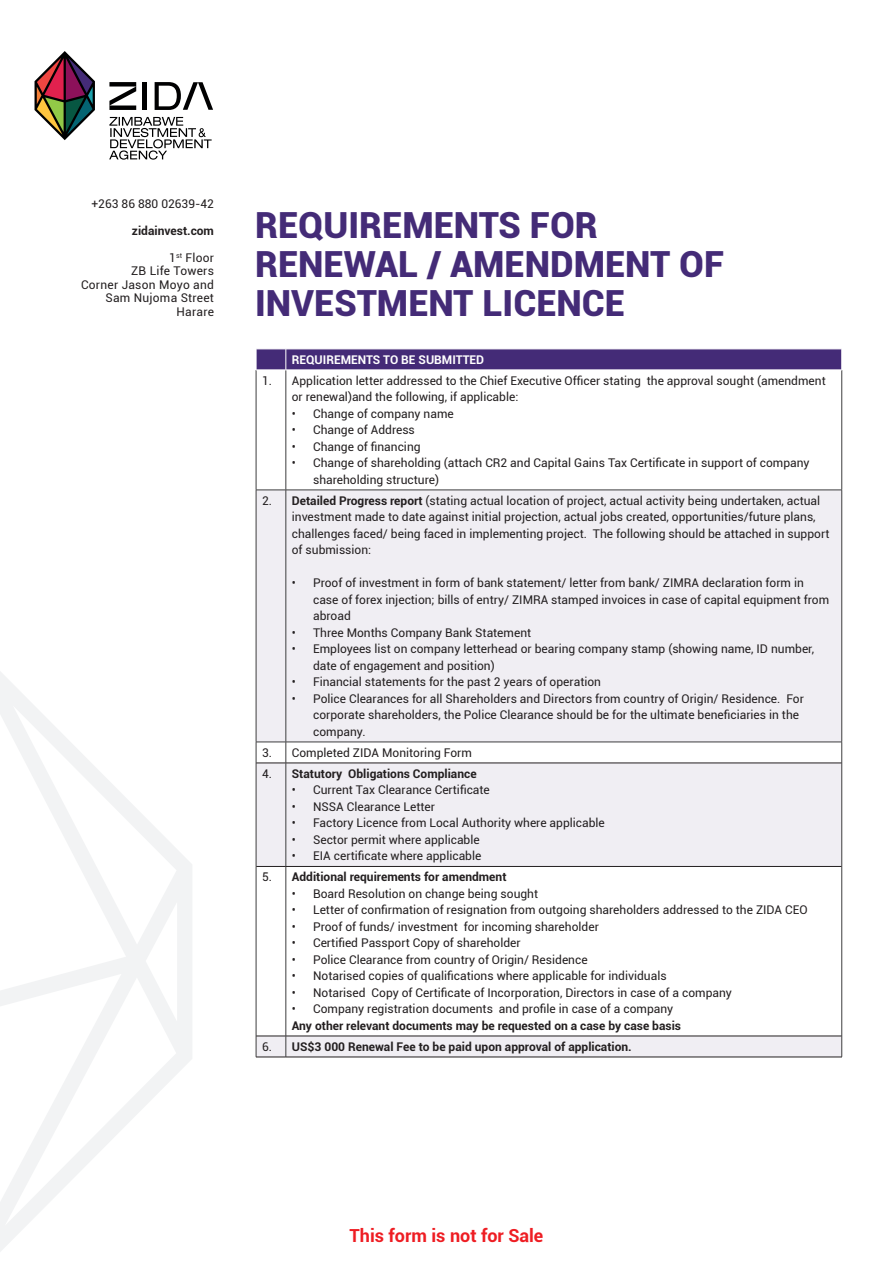
<style>
.page{position:relative;width:893px;height:1263px;background:#fff}
.page>*{position:absolute;margin:0;border:0;box-sizing:border-box;transform-origin:0 0}
.t1{font:900 36px/39px "Roboto";color:#442b77}
.t2{font:700 18px "Roboto";color:#ee1d23}
.t3{font:12px/16.5px "Roboto";color:#231f20}
.t4{font:700 12px "Roboto";color:#231f20}
.t5{font:12px/13.5px "Roboto";letter-spacing:.02em;color:#231f20;text-align:right}
.t6{font:700 12px "Roboto";color:#fff}
.s1{font-weight:700}
.s2{font-weight:400}
</style>
<div class="page">
<svg style="left:35px;top:51px;width:60px;height:89px"></svg>
<hr style="left:143px;top:82px;width:4px;height:28px;background:#000001">
<svg style="left:109px;top:82px;width:27px;height:28px"></svg>
<svg style="left:155px;top:82px;width:58px;height:28px"></svg>
<svg style="left:109px;top:117px;width:103px;height:43px"></svg>
<svg style="left:0;top:672px;width:192px;height:580px"></svg>
<svg style="left:257px;top:491px;width:584px;height:566px;fill:#f0eef3"></svg>
<hr style="left:256px;top:370px;width:1px;height:120px;background:#3e3e3f">
<hr style="left:286px;top:370px;width:1px;height:120px;background:#3e3e3f">
<hr style="left:841px;top:370px;width:1px;height:120px;background:#3e3e3f">
<hr style="left:256px;top:490px;width:30px;height:1px;background:#3e3e3f">
<hr style="left:256px;top:490px;width:1px;height:252px;background:#3e3e3f">
<hr style="left:286px;top:490px;width:556px;height:1px;background:#3e3e3f">
<hr style="left:286px;top:490px;width:1px;height:252px;background:#3e3e3f">
<hr style="left:841px;top:490px;width:1px;height:252px;background:#3e3e3f">
<hr style="left:256px;top:742px;width:30px;height:1px;background:#3e3e3f">
<svg style="left:256px;top:742px;width:1px;height:21px"></svg>
<hr style="left:286px;top:742px;width:556px;height:1px;background:#3e3e3f">
<svg style="left:286px;top:742px;width:1px;height:21px"></svg>
<svg style="left:841px;top:742px;width:1px;height:21px"></svg>
<hr style="left:256px;top:866px;width:1px;height:170px;background:#3e3e3f">
<hr style="left:286px;top:867px;width:1px;height:169px;background:#3e3e3f">
<hr style="left:841px;top:866px;width:1px;height:170px;background:#3e3e3f">
<svg style="left:256px;top:349px;width:586px;height:21px;background:#4e367e"></svg>
<hr style="left:256px;top:370px;width:30px;height:1px;background:#fff">
<hr style="left:286px;top:370px;width:556px;height:1px;background:#fff">
<hr style="left:256px;top:763px;width:1px;height:103px;background:#3e3e3f">
<hr style="left:256px;top:763px;width:30px;height:1px;background:#231f20">
<hr style="left:286px;top:763px;width:556px;height:1px;background:#231f20">
<hr style="left:286px;top:763px;width:1px;height:103px;background:#3e3e3f">
<hr style="left:841px;top:763px;width:1px;height:103px;background:#3e3e3f">
<hr style="left:256px;top:866px;width:30px;height:1px;background:#231f20">
<hr style="left:286px;top:866px;width:556px;height:1px;background:#231f20">
<svg style="left:256px;top:1037px;width:1px;height:20px"></svg>
<hr style="left:256px;top:1036px;width:30px;height:1px;background:#231f20">
<hr style="left:286px;top:1036px;width:556px;height:1px;background:#231f20">
<svg style="left:286px;top:1036px;width:1px;height:21px"></svg>
<svg style="left:841px;top:1036px;width:1px;height:21px"></svg>
<hr style="left:256px;top:1057px;width:30px;height:1px;background:#231f20">
<hr style="left:286px;top:1057px;width:556px;height:1px;background:#231f20">
<p class="t3" style="left:92px;top:195px;width:124px">+263 86 880 02639-42</p>
<p class="t4" style="left:132px;top:222px;width:84px">zidainvest.com</p>
<p class="t5" style="left:81px;top:250px;width:134px">1<sup>st</sup> Floor<br>ZB Life Towers<br>Corner Jason Moyo and<br>Sam Nujoma Street<br>Harare</p>
<h1 class="t1" style="left:255px;top:204px;width:471px">REQUIREMENTS FOR<br>RENEWAL / AMENDMENT OF<br>INVESTMENT LICENCE</h1>
<p class="t6" style="left:292px;top:351px;width:194px">REQUIREMENTS TO BE SUBMITTED</p>
<p class="t3" style="left:292px;top:372px;width:535px;text-indent:-30px">1. Application letter addressed to the Chief Executive Officer stating the approval sought (amendment or renewal)and the following, if applicable:</p>
<p class="t3" style="left:292px;top:405px;width:163px">• Change of company name</p>
<p class="t3" style="left:292px;top:421px;width:125px">• Change of Address</p>
<p class="t3" style="left:292px;top:438px;width:130px">• Change of financing</p>
<p class="t3" style="left:313px;top:454px;width:498px;text-indent:-21px">• Change of shareholding (attach CR2 and Capital Gains Tax Certificate in support of company shareholding structure)</p>
<p class="t3" style="left:292px;top:492px;width:539px;text-indent:-30px">2. <span class="s1">Detailed Progress report</span> (stating actual location of project, actual activity being undertaken, actual investment made to date against initial projection, actual jobs created, opportunities/future plans, challenges faced/ being faced in implementing project. The following should be attached in support of submission:</p>
<p class="t3" style="left:313px;top:574px;width:518px;text-indent:-21px">• Proof of investment in form of bank statement/ letter from bank/ ZIMRA declaration form in case of forex injection; bills of entry/ ZIMRA stamped invoices in case of capital equipment from abroad</p>
<p class="t3" style="left:292px;top:624px;width:241px">• Three Months Company Bank Statement</p>
<p class="t3" style="left:313px;top:640px;width:502px;text-indent:-21px">• Employees list on company letterhead or bearing company stamp (showing name, ID number, date of engagement and position)</p>
<p class="t3" style="left:292px;top:673px;width:311px">• Financial statements for the past 2 years of operation</p>
<p class="t3" style="left:313px;top:690px;width:492px;text-indent:-21px">• Police Clearances for all Shareholders and Directors from country of Origin/ Residence. For corporate shareholders, the Police Clearance should be for the ultimate beneficiaries in the company.</p>
<p class="t3" style="left:262px;top:744px;width:211px">3. Completed ZIDA Monitoring Form</p>
<p class="t4" style="left:262px;top:765px;width:216px"><span class="s2">4.</span> Statutory Obligations Compliance</p>
<p class="t3" style="left:292px;top:781px;width:200px">• Current Tax Clearance Certificate</p>
<p class="t3" style="left:292px;top:798px;width:145px">• NSSA Clearance Letter</p>
<p class="t3" style="left:292px;top:814px;width:315px">• Factory Licence from Local Authority where applicable</p>
<p class="t3" style="left:292px;top:831px;width:189px">• Sector permit where applicable</p>
<p class="t3" style="left:292px;top:847px;width:191px">• EIA certificate where applicable</p>
<p class="t4" style="left:262px;top:869px;width:246px"><span class="s2">5.</span> Additional requirements for amendment</p>
<p class="t3" style="left:292px;top:885px;width:248px">• Board Resolution on change being sought</p>
<p class="t3" style="left:292px;top:901px;width:517px">• Letter of confirmation of resignation from outgoing shareholders addressed to the ZIDA CEO</p>
<p class="t3" style="left:292px;top:918px;width:308px">• Proof of funds/ investment for incoming shareholder</p>
<p class="t3" style="left:292px;top:934px;width:230px">• Certified Passport Copy of shareholder</p>
<p class="t3" style="left:292px;top:951px;width:297px">• Police Clearance from country of Origin/ Residence</p>
<p class="t3" style="left:292px;top:967px;width:376px">• Notarised copies of qualifications where applicable for individuals</p>
<p class="t3" style="left:292px;top:984px;width:442px">• Notarised Copy of Certificate of Incorporation, Directors in case of a company</p>
<p class="t3" style="left:292px;top:1000px;width:383px">• Company registration documents and profile in case of a company</p>
<p class="t4" style="left:292px;top:1017px;width:391px">Any other relevant documents may be requested on a case by case basis</p>
<p class="t4" style="left:262px;top:1038px;width:371px"><span class="s2">6.</span> US$3 000 Renewal Fee to be paid upon approval of application.</p>
<h2 class="t2" style="left:350px;top:1223px;width:195px">This form is not for Sale</h2>
</div>
